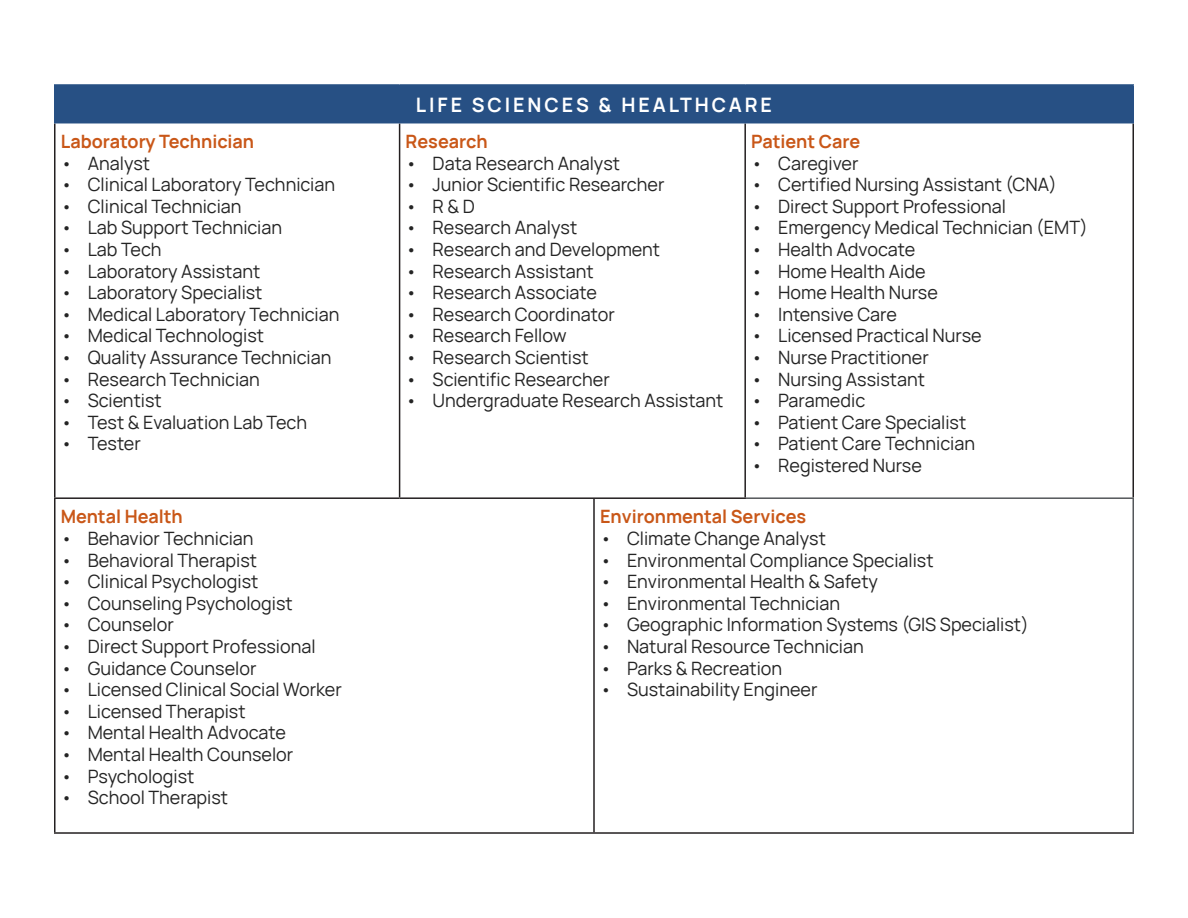
<style>
.page{position:relative;width:1188px;height:918px;background:#fff}
.page>*{position:absolute;margin:0;border:0;box-sizing:border-box;transform-origin:0 0}
.t1{font:700 19.5px "Manrope";letter-spacing:.15em;color:#fff}
.t2{font:18px "Manrope";color:#242424}
.t3{font:700 18px "Manrope";color:#c95718}
</style>
<div class="page">
<hr style="left:54px;top:499px;width:2px;height:333px;background:#231f20">
<hr style="left:593px;top:499px;width:2px;height:333px;background:#231f20">
<hr style="left:54px;top:832px;width:540px;height:2px;background:#231f20">
<hr style="left:594px;top:832px;width:540px;height:2px;background:#231f20">
<hr style="left:1132px;top:499px;width:2px;height:333px;background:#54575a">
<div style="left:55px;top:85px;width:1078px;height:38px;background:#275084"></div>
<hr style="left:54px;top:123px;width:2px;height:374px;background:#231f20">
<hr style="left:399px;top:123px;width:1px;height:374px;background:#231f20">
<hr style="left:744px;top:123px;width:2px;height:374px;background:#231f20">
<hr style="left:1132px;top:123px;width:2px;height:374px;background:#231f20">
<hr style="left:54px;top:497px;width:346px;height:2px;background:#231f20">
<hr style="left:400px;top:497px;width:346px;height:2px;background:#231f20">
<hr style="left:54px;top:84px;width:346px;height:2px;background:#275084">
<hr style="left:54px;top:86px;width:2px;height:36px;background:#275084">
<hr style="left:400px;top:84px;width:345px;height:2px;background:#275084">
<hr style="left:745px;top:84px;width:389px;height:2px;background:#275084">
<hr style="left:1132px;top:86px;width:2px;height:36px;background:#275084">
<hr style="left:54px;top:122px;width:346px;height:1px;background:#275084">
<hr style="left:745px;top:122px;width:389px;height:1px;background:#275084">
<hr style="left:746px;top:497px;width:388px;height:2px;background:#54575a">
<p class="t3" style="left:61px;top:126px;width:195px">Laboratory Technician</p>
<p class="t2" style="left:61px;top:149px;width:91px">• Analyst</p>
<p class="t2" style="left:61px;top:171px;width:276px">• Clinical Laboratory Technician</p>
<p class="t2" style="left:61px;top:193px;width:182px">• Clinical Technician</p>
<p class="t2" style="left:61px;top:214px;width:223px">• Lab Support Technician</p>
<p class="t2" style="left:61px;top:236px;width:102px">• Lab Tech</p>
<p class="t2" style="left:61px;top:257px;width:201px">• Laboratory Assistant</p>
<p class="t2" style="left:61px;top:279px;width:203px">• Laboratory Specialist</p>
<p class="t2" style="left:61px;top:301px;width:280px">• Medical Laboratory Technician</p>
<p class="t2" style="left:61px;top:322px;width:205px">• Medical Technologist</p>
<p class="t2" style="left:61px;top:344px;width:272px">• Quality Assurance Technician</p>
<p class="t2" style="left:61px;top:365px;width:201px">• Research Technician</p>
<p class="t2" style="left:61px;top:387px;width:102px">• Scientist</p>
<p class="t2" style="left:61px;top:409px;width:248px">• Test &amp; Evaluation Lab Tech</p>
<p class="t2" style="left:61px;top:430px;width:82px">• Tester</p>
<p class="t3" style="left:61px;top:502px;width:124px">Mental Health</p>
<p class="t2" style="left:61px;top:525px;width:194px">• Behavior Technician</p>
<p class="t2" style="left:61px;top:546px;width:198px">• Behavioral Therapist</p>
<p class="t2" style="left:61px;top:568px;width:199px">• Clinical Psychologist</p>
<p class="t2" style="left:61px;top:590px;width:233px">• Counseling Psychologist</p>
<p class="t2" style="left:61px;top:611px;width:115px">• Counselor</p>
<p class="t2" style="left:61px;top:633px;width:256px">• Direct Support Professional</p>
<p class="t2" style="left:61px;top:654px;width:197px">• Guidance Counselor</p>
<p class="t2" style="left:61px;top:676px;width:283px">• Licensed Clinical Social Worker</p>
<p class="t2" style="left:61px;top:698px;width:186px">• Licensed Therapist</p>
<p class="t2" style="left:61px;top:719px;width:227px">• Mental Health Advocate</p>
<p class="t2" style="left:61px;top:741px;width:234px">• Mental Health Counselor</p>
<p class="t2" style="left:61px;top:762px;width:135px">• Psychologist</p>
<p class="t2" style="left:61px;top:784px;width:169px">• School Therapist</p>
<p class="t1" style="left:416px;top:88px;width:358px">LIFE SCIENCES &amp; HEALTHCARE</p>
<p class="t3" style="left:406px;top:126px;width:84px">Research</p>
<p class="t2" style="left:406px;top:149px;width:216px">• Data Research Analyst</p>
<p class="t2" style="left:406px;top:171px;width:261px">• Junior Scientific Researcher</p>
<p class="t2" style="left:406px;top:193px;width:71px">• R &amp; D</p>
<p class="t2" style="left:406px;top:214px;width:173px">• Research Analyst</p>
<p class="t2" style="left:406px;top:236px;width:256px">• Research and Development</p>
<p class="t2" style="left:406px;top:257px;width:190px">• Research Assistant</p>
<p class="t2" style="left:406px;top:279px;width:193px">• Research Associate</p>
<p class="t2" style="left:406px;top:301px;width:211px">• Research Coordinator</p>
<p class="t2" style="left:406px;top:322px;width:163px">• Research Fellow</p>
<p class="t2" style="left:406px;top:344px;width:185px">• Research Scientist</p>
<p class="t2" style="left:406px;top:365px;width:206px">• Scientific Researcher</p>
<p class="t2" style="left:406px;top:387px;width:319px">• Undergraduate Research Assistant</p>
<p class="t3" style="left:751px;top:126px;width:111px">Patient Care</p>
<p class="t2" style="left:751px;top:149px;width:109px">• Caregiver</p>
<p class="t2" style="left:751px;top:171px;width:307px">• Certified Nursing Assistant (CNA)</p>
<p class="t2" style="left:751px;top:193px;width:256px">• Direct Support Professional</p>
<p class="t2" style="left:751px;top:214px;width:338px">• Emergency Medical Technician (EMT)</p>
<p class="t2" style="left:751px;top:236px;width:166px">• Health Advocate</p>
<p class="t2" style="left:751px;top:257px;width:176px">• Home Health Aide</p>
<p class="t2" style="left:751px;top:279px;width:188px">• Home Health Nurse</p>
<p class="t2" style="left:751px;top:301px;width:147px">• Intensive Care</p>
<p class="t2" style="left:751px;top:322px;width:232px">• Licensed Practical Nurse</p>
<p class="t2" style="left:751px;top:344px;width:179px">• Nurse Practitioner</p>
<p class="t2" style="left:751px;top:365px;width:175px">• Nursing Assistant</p>
<p class="t2" style="left:751px;top:387px;width:116px">• Paramedic</p>
<p class="t2" style="left:751px;top:409px;width:217px">• Patient Care Specialist</p>
<p class="t2" style="left:751px;top:430px;width:225px">• Patient Care Technician</p>
<p class="t2" style="left:751px;top:452px;width:172px">• Registered Nurse</p>
<p class="t3" style="left:600px;top:502px;width:208px">Environmental Services</p>
<p class="t2" style="left:600px;top:525px;width:227px">• Climate Change Analyst</p>
<p class="t2" style="left:600px;top:546px;width:335px">• Environmental Compliance Specialist</p>
<p class="t2" style="left:600px;top:568px;width:279px">• Environmental Health &amp; Safety</p>
<p class="t2" style="left:600px;top:590px;width:242px">• Environmental Technician</p>
<p class="t2" style="left:600px;top:611px;width:430px">• Geographic Information Systems (GIS Specialist)</p>
<p class="t2" style="left:600px;top:633px;width:265px">• Natural Resource Technician</p>
<p class="t2" style="left:600px;top:654px;width:184px">• Parks &amp; Recreation</p>
<p class="t2" style="left:600px;top:676px;width:219px">• Sustainability Engineer</p>
</div>
